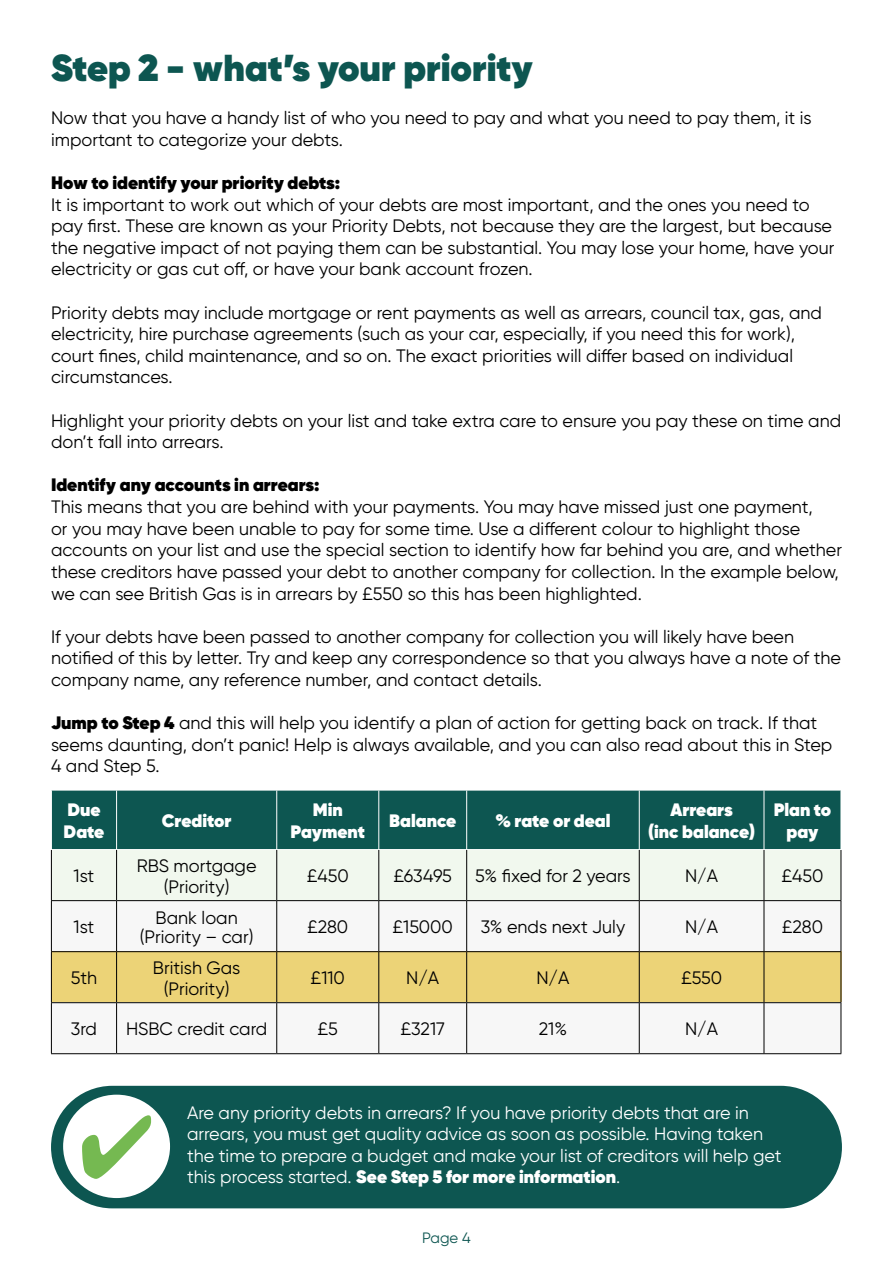
<style>
.page{position:relative;width:893px;height:1263px;background:#fff}
.page>*{position:absolute;margin:0;border:0;box-sizing:border-box;transform-origin:0 0}
.t1{font:800 37.5px "Gilroy";color:#0d5651}
.t2{font:18px/21.6px "Gilroy";color:#000}
.t3{font:18px/21.6px "Gilroy";color:#fff}
.t4{font:800 18px/21.6px "Gilroy";color:#fff;text-align:center}
.t5{font:800 18px "Gilroy";color:#000}
.t6{font:15px "Gilroy";color:#0d5651}
.s1{font-weight:800}
</style>
<div class="page">
<div style="left:52px;top:791px;width:789px;height:58px;background:#0d5651"></div>
<div style="left:52px;top:850px;width:789px;height:50px;background:#f1f8ee"></div>
<svg style="left:52px;top:901px;width:789px;height:152px"></svg>
<hr style="left:116px;top:790px;width:1px;height:59px;background:#fff">
<hr style="left:276px;top:790px;width:1px;height:59px;background:#fff">
<hr style="left:378px;top:790px;width:1px;height:59px;background:#fff">
<hr style="left:466px;top:790px;width:1px;height:59px;background:#fff">
<hr style="left:639px;top:790px;width:1px;height:59px;background:#fff">
<hr style="left:764px;top:790px;width:1px;height:59px;background:#fff">
<hr style="left:51px;top:850px;width:1px;height:50px;background:#000">
<hr style="left:116px;top:850px;width:1px;height:50px;background:#000">
<hr style="left:276px;top:850px;width:1px;height:50px;background:#000">
<hr style="left:378px;top:850px;width:1px;height:50px;background:#000">
<hr style="left:466px;top:850px;width:1px;height:50px;background:#000">
<hr style="left:639px;top:850px;width:1px;height:50px;background:#000">
<hr style="left:764px;top:850px;width:1px;height:50px;background:#000">
<hr style="left:841px;top:850px;width:1px;height:50px;background:#000">
<hr style="left:51px;top:900px;width:66px;height:1px;background:#000">
<hr style="left:51px;top:901px;width:1px;height:50px;background:#000">
<hr style="left:117px;top:900px;width:160px;height:1px;background:#000">
<hr style="left:116px;top:901px;width:1px;height:50px;background:#000">
<hr style="left:277px;top:900px;width:102px;height:1px;background:#000">
<hr style="left:276px;top:901px;width:1px;height:50px;background:#000">
<hr style="left:379px;top:900px;width:88px;height:1px;background:#000">
<hr style="left:378px;top:901px;width:1px;height:50px;background:#000">
<hr style="left:467px;top:900px;width:172px;height:1px;background:#000">
<hr style="left:466px;top:901px;width:1px;height:50px;background:#000">
<hr style="left:639px;top:900px;width:125px;height:1px;background:#000">
<hr style="left:639px;top:901px;width:1px;height:50px;background:#000">
<hr style="left:764px;top:900px;width:77px;height:1px;background:#000">
<hr style="left:764px;top:901px;width:1px;height:50px;background:#000">
<hr style="left:841px;top:901px;width:1px;height:50px;background:#000">
<hr style="left:51px;top:1002px;width:66px;height:1px;background:#000">
<hr style="left:51px;top:1003px;width:1px;height:50px;background:#000">
<hr style="left:117px;top:1002px;width:160px;height:1px;background:#000">
<hr style="left:116px;top:1003px;width:1px;height:50px;background:#000">
<hr style="left:277px;top:1002px;width:102px;height:1px;background:#000">
<hr style="left:276px;top:1003px;width:1px;height:50px;background:#000">
<hr style="left:379px;top:1002px;width:88px;height:1px;background:#000">
<hr style="left:378px;top:1003px;width:1px;height:50px;background:#000">
<hr style="left:467px;top:1002px;width:172px;height:1px;background:#000">
<hr style="left:466px;top:1003px;width:1px;height:50px;background:#000">
<hr style="left:639px;top:1002px;width:125px;height:1px;background:#000">
<hr style="left:639px;top:1003px;width:1px;height:50px;background:#000">
<hr style="left:764px;top:1002px;width:77px;height:1px;background:#000">
<hr style="left:764px;top:1003px;width:1px;height:50px;background:#000">
<hr style="left:841px;top:1003px;width:1px;height:50px;background:#000">
<hr style="left:51px;top:1053px;width:66px;height:1px;background:#000">
<hr style="left:117px;top:1053px;width:160px;height:1px;background:#000">
<hr style="left:277px;top:1053px;width:102px;height:1px;background:#000">
<hr style="left:379px;top:1053px;width:88px;height:1px;background:#000">
<hr style="left:467px;top:1053px;width:172px;height:1px;background:#000">
<hr style="left:639px;top:1053px;width:125px;height:1px;background:#000">
<hr style="left:764px;top:1053px;width:77px;height:1px;background:#000">
<div style="left:51px;top:1086px;width:791px;height:122px;background:#0d5651;border-radius:61px"></div>
<div style="left:63px;top:1095px;width:107px;height:103px;background:#fff;border-radius:50%"></div>
<svg style="left:82px;top:1115px;width:69px;height:64px"></svg>
<div style="left:51px;top:951px;width:791px;height:51px;background:#ecd377"></div>
<p class="t1" style="left:51px;top:44px;width:483px">Step 2 - what’s your priority</p>
<p class="t2" style="left:51px;top:107px;width:762px">Now that you have a handy list of who you need to pay and what you need to pay them, it is important to categorize your debts.</p>
<p class="t5" style="left:51px;top:171px;width:291px">How to identify your priority debts:</p>
<p class="t2" style="left:51px;top:193px;width:785px">It is important to work out which of your debts are most important, and the ones you need to pay first. These are known as your Priority Debts, not because they are the largest, but because the negative impact of not paying them can be substantial. You may lose your home, have your electricity or gas cut off, or have your bank account frozen.</p>
<p class="t2" style="left:51px;top:301px;width:772px">Priority debts may include mortgage or rent payments as well as arrears, council tax, gas, and electricity, hire purchase agreements (such as your car, especially, if you need this for work), court fines, child maintenance, and so on. The exact priorities will differ based on individual circumstances.</p>
<p class="t2" style="left:51px;top:409px;width:792px">Highlight your priority debts on your list and take extra care to ensure you pay these on time and don’t fall into arrears.</p>
<p class="t5" style="left:51px;top:474px;width:270px">Identify any accounts in arrears:</p>
<p class="t2" style="left:51px;top:496px;width:792px">This means that you are behind with your payments. You may have missed just one payment,<br>or you may have been unable to pay for some time. Use a different colour to highlight those accounts on your list and use the special section to identify how far behind you are, and whether these creditors have passed your debt to another company for collection. In the example below, we can see British Gas is in arrears by £550 so this has been highlighted.</p>
<p class="t2" style="left:51px;top:625px;width:791px">If your debts have been passed to another company for collection you will likely have been notified of this by letter. Try and keep any correspondence so that you always have a note of the company name, any reference number, and contact details.</p>
<p class="t2" style="left:51px;top:712px;width:783px"><span class="s1">Jump to Step 4</span> and this will help you identify a plan of action for getting back on track. If that seems daunting, don’t panic! Help is always available, and you can also read about this in Step<br>4 and Step 5.</p>
<p class="t4" style="left:64px;top:799px;width:42px;text-align:left">Due<br>Date</p>
<p class="t4" style="left:162px;top:810px;width:71px">Creditor</p>
<p class="t4" style="left:290px;top:799px;width:76px">Min<br>Payment</p>
<p class="t4" style="left:389px;top:810px;width:69px">Balance</p>
<p class="t4" style="left:495px;top:810px;width:117px">% rate or deal</p>
<p class="t4" style="left:774px;top:799px;width:59px">Plan to pay</p>
<p class="t4" style="left:670px;top:799px;width:64px">Arrears</p>
<p class="t4" style="left:648px;top:821px;width:109px">(inc balance)</p>
<p class="t2" style="left:74px;top:865px;width:22px">1st</p>
<p class="t2" style="left:137px;top:854px;width:121px;text-align:center">RBS mortgage (Priority)</p>
<p class="t2" style="left:307px;top:865px;width:43px">£450</p>
<p class="t2" style="left:393px;top:865px;width:60px">£63495</p>
<p class="t2" style="left:475px;top:865px;width:157px">5% fixed for 2 years</p>
<p class="t2" style="left:685px;top:865px;width:35px">N/A</p>
<p class="t2" style="left:781px;top:865px;width:43px">£450</p>
<p class="t2" style="left:74px;top:916px;width:22px">1st</p>
<p class="t2" style="left:156px;top:906px;width:84px">Bank loan</p>
<p class="t2" style="left:140px;top:926px;width:115px">(Priority – car)</p>
<p class="t2" style="left:307px;top:916px;width:43px">£280</p>
<p class="t2" style="left:393px;top:916px;width:62px">£15000</p>
<p class="t2" style="left:481px;top:916px;width:146px">3% ends next July</p>
<p class="t2" style="left:685px;top:916px;width:35px">N/A</p>
<p class="t2" style="left:782px;top:916px;width:43px">£280</p>
<p class="t2" style="left:71px;top:967px;width:28px">5th</p>
<p class="t2" style="left:153px;top:956px;width:89px;text-align:center">British Gas (Priority)</p>
<p class="t2" style="left:311px;top:967px;width:36px">£110</p>
<p class="t2" style="left:406px;top:967px;width:35px">N/A</p>
<p class="t2" style="left:536px;top:967px;width:35px">N/A</p>
<p class="t2" style="left:681px;top:967px;width:42px">£550</p>
<p class="t2" style="left:71px;top:1018px;width:28px">3rd</p>
<p class="t2" style="left:126px;top:1018px;width:143px">HSBC credit card</p>
<p class="t2" style="left:318px;top:1018px;width:22px">£5</p>
<p class="t2" style="left:400px;top:1018px;width:46px">£3217</p>
<p class="t2" style="left:539px;top:1018px;width:30px">21%</p>
<p class="t2" style="left:685px;top:1018px;width:35px">N/A</p>
<p class="t3" style="left:187px;top:1101px;width:596px">Are any priority debts in arrears? If you have priority debts that are in arrears, you must get quality advice as soon as possible. Having taken the time to prepare a budget and make your list of creditors will help get this process started. <span class="s1">See Step 5 for more information</span>.</p>
<p class="t6" style="left:422px;top:1229px;width:50px">Page 4</p>
</div>
